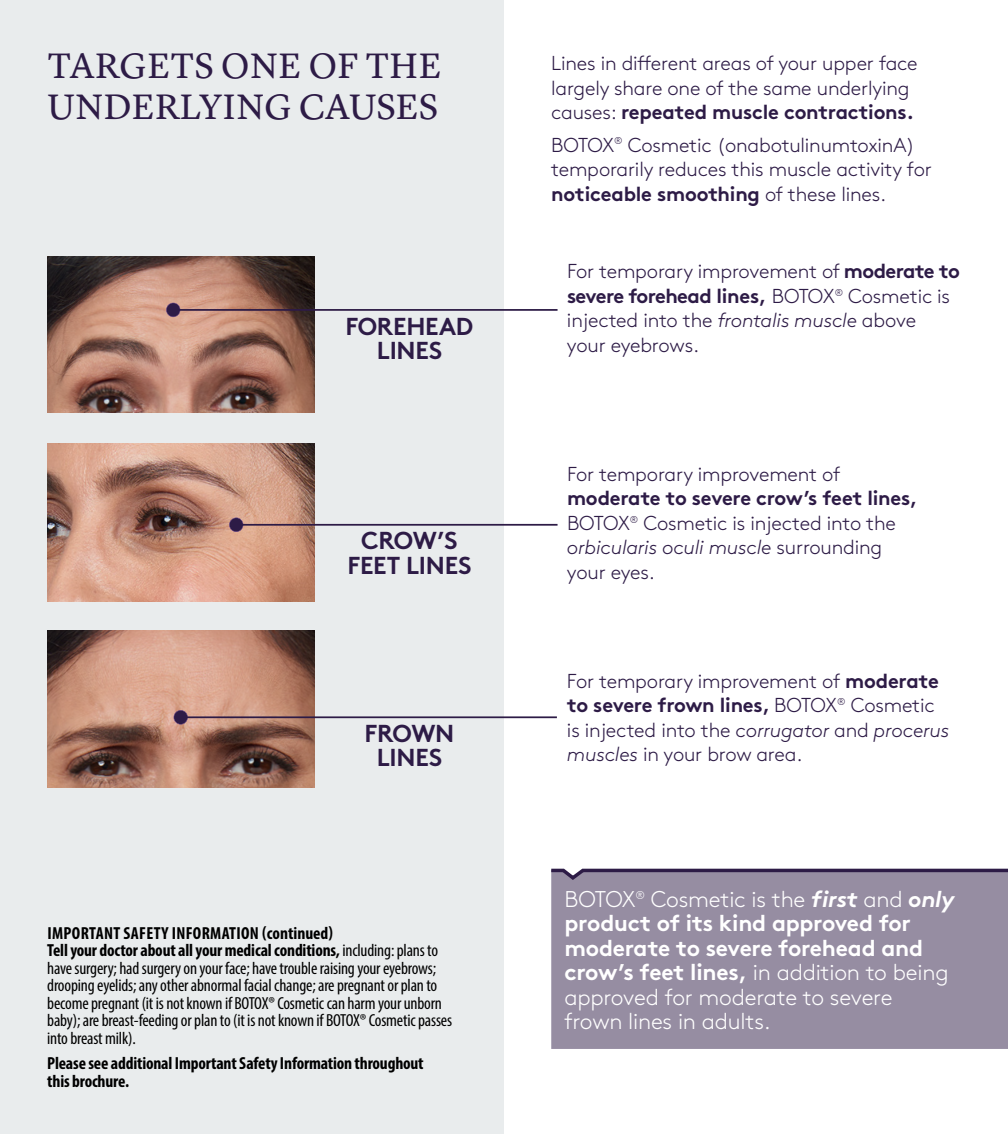
<style>
.page{position:relative;width:1008px;height:1134px;background:#fff}
.page>*{position:absolute;margin:0;border:0;box-sizing:border-box;transform-origin:0 0}
.t1{font:36.75px/40.2px "Lyon Text";letter-spacing:.005em;color:#2d1b46}
.t2{font:700 24.5px/24.5px "Brown Std";letter-spacing:-.01em;color:#2d1b46;text-align:center}
.t3{font:300 22.75px/24.5px "Brown Std";letter-spacing:-.01em;color:#fff}
.t4{font:300 20.12px/24.5px "Brown Std";letter-spacing:-.01em;color:#2d1b46}
.t5{font:condensed 17.5px/17.5px "Myriad Pro";letter-spacing:-.01em;color:#000}
.t6{font:700 condensed 17.5px/17.5px "Myriad Pro";letter-spacing:-.01em;color:#000}
.s1{font-weight:700}
.s2{font-style:italic}
.s3{font-weight:700;font-style:italic}
</style>
<div class="page">
<div style="left:0;top:0;width:504px;height:1134px;background:#e9eced"></div>
<div style="left:551px;top:882px;width:457px;height:167px;background:#968da2"></div>
<svg style="left:551px;top:868px;width:457px;height:14px;background:#817690"></svg>
<img style="left:47px;top:256px;width:268px;height:156px">
<svg style="left:166px;top:303px;width:14px;height:14px"></svg>
<img style="left:47px;top:630px;width:268px;height:158px">
<svg style="left:174px;top:710px;width:14px;height:14px"></svg>
<img style="left:47px;top:444px;width:268px;height:158px">
<svg style="left:229px;top:518px;width:14px;height:14px"></svg>
<hr style="left:175px;top:309px;width:383px;height:2px;background:#2d1b46">
<hr style="left:241px;top:524px;width:317px;height:2px;background:#2d1b46">
<hr style="left:185px;top:716px;width:372px;height:2px;background:#2d1b46">
<h1 class="t1" style="left:48px;top:43px;width:396px">TARGETS ONE OF THE<br>UNDERLYING CAUSES</h1>
<p class="t2" style="left:346px;top:314px;width:129px">FOREHEAD<br>LINES</p>
<p class="t2" style="left:348px;top:528px;width:125px">CROW’S<br>FEET LINES</p>
<p class="t2" style="left:365px;top:721px;width:91px">FROWN<br>LINES</p>
<p class="t5" style="left:47px;top:924px;width:406px"><span class="s1">IMPORTANT SAFETY INFORMATION (continued)<br>Tell your doctor about all your medical conditions,</span> including: plans to have surgery; had surgery on your face; have trouble raising your eyebrows; drooping eyelids; any other abnormal facial change; are pregnant or plan to become pregnant (it is not known if BOTOX® Cosmetic can harm your unborn baby); are breast-feeding or plan to (it is not known if BOTOX® Cosmetic passes into breast milk).</p>
<p class="t6" style="left:47px;top:1054px;width:378px">Please see additional Important Safety Information throughout this brochure.</p>
<p class="t4" style="left:551px;top:51px;width:368px">Lines in different areas of your upper face largely share one of the same underlying causes: <span class="s1">repeated muscle contractions.</span></p>
<p class="t4" style="left:551px;top:133px;width:382px">BOTOX<sup>®</sup> Cosmetic (onabotulinumtoxinA) temporarily reduces this muscle activity for <span class="s1">noticeable smoothing</span> of these lines.</p>
<p class="t4" style="left:567px;top:260px;width:394px">For temporary improvement of <span class="s1">moderate to severe forehead lines,</span> BOTOX<sup>®</sup> Cosmetic is injected into the <span class="s2">frontalis muscle</span> above your eyebrows.</p>
<p class="t4" style="left:567px;top:462px;width:275px">For temporary improvement of</p>
<p class="t4" style="left:567px;top:487px;width:352px"><span class="s1">moderate to severe crow’s feet lines,<br></span>BOTOX<sup>®</sup> Cosmetic is injected into the <span class="s2">orbicularis oculi muscle</span> surrounding your eyes.</p>
<p class="t4" style="left:567px;top:669px;width:384px">For temporary improvement of <span class="s1">moderate to severe frown lines,</span> BOTOX<sup>®</sup> Cosmetic is injected into the <span class="s2">corrugator</span> and <span class="s2">procerus muscles</span> in your brow area.</p>
<p class="t3" style="left:564px;top:887px;width:391px">BOTOX<sup>®</sup> Cosmetic is the <span class="s3">first</span> and <span class="s3">only </span><span class="s1">product of its kind approved for moderate to severe forehead and crow’s feet lines,</span> in addition to being approved for moderate to severe frown lines in adults.</p>
</div>
